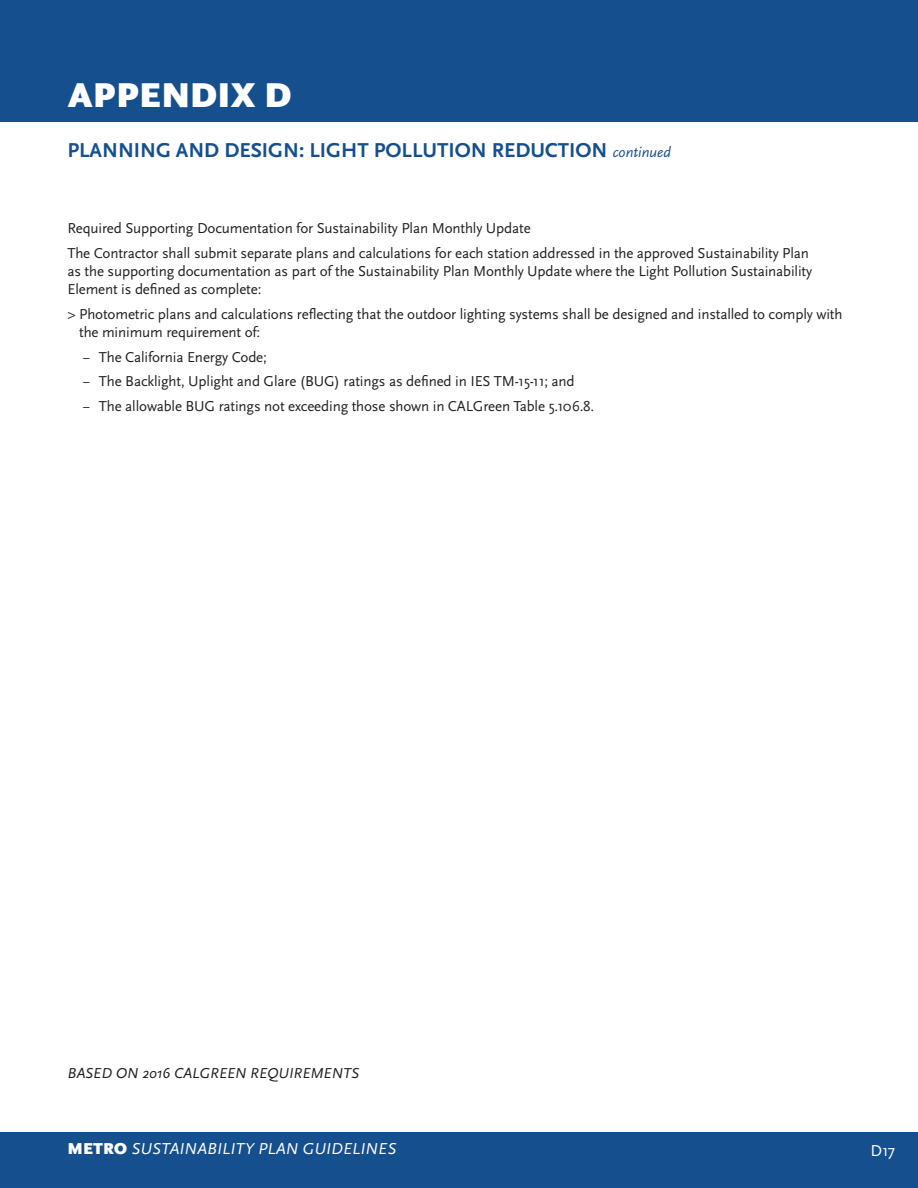
<style>
.page{position:relative;width:918px;height:1188px;background:#fff}
.page>*{position:absolute;margin:0;border:0;box-sizing:border-box;transform-origin:0 0}
.t1{font:900 36px "Scala Sans Pro";letter-spacing:.01em;color:#fff}
.t2{font:700 21px "Scala Sans Pro";color:#154f8d}
.t3{font:italic 16.5px "Scala Sans Pro";letter-spacing:.01em;color:#fff}
.t4{font:16.5px "Scala Sans Pro";color:#fff}
.t5{font:15px/24.8px "Scala Sans Pro";letter-spacing:-.01em;color:#231f20}
.t6{font:italic 15px "Scala Sans Pro";color:#231f20}
.s1{font-weight:400;font-style:italic;font-size:15px}
.s2{font-weight:900;font-style:normal}
</style>
<div class="page">
<div style="left:0;top:1132px;width:918px;height:56px;background:#154f8d"></div>
<div style="left:0;top:0;width:918px;height:122px;background:#154f8d"></div>
<h1 class="t1" style="left:68px;top:74px;width:225px">APPENDIX D</h1>
<h2 class="t2" style="left:68px;top:139px;width:605px">PLANNING AND DESIGN: LIGHT POLLUTION REDUCTION <span class="s1">continued</span></h2>
<p class="t5" style="left:67px;top:216px;width:743px">Required Supporting Documentation for Sustainability Plan Monthly Update<br>The Contractor shall submit separate plans and calculations for each station addressed in the approved Sustainability Plan</p>
<p class="t5" style="left:67px;top:262px;width:746px;line-height:18px">as the supporting documentation as part of the Sustainability Plan Monthly Update where the Light Pollution Sustainability<br>Element is defined as complete:</p>
<p class="t5" style="left:79px;top:305px;width:765px;line-height:18px;text-indent:-12px">&gt; Photometric plans and calculations reflecting that the outdoor lighting systems shall be designed and installed to comply with the minimum requirement of:</p>
<p class="t5" style="left:82px;top:345px;width:513px">− The California Energy Code;<br>− The Backlight, Uplight and Glare (BUG) ratings as defined in IES TM-15-11; and<br>− The allowable BUG ratings not exceeding those shown in CALGreen Table 5.106.8.</p>
<p class="t6" style="left:68px;top:1064px;width:293px">BASED ON 2016 CALGREEN REQUIREMENTS</p>
<p class="t3" style="left:68px;top:1139px;width:330px"><span class="s2">METRO</span> SUSTAINABILITY PLAN GUIDELINES</p>
<p class="t4" style="left:870px;top:1141px;width:26px">D17</p>
</div>
